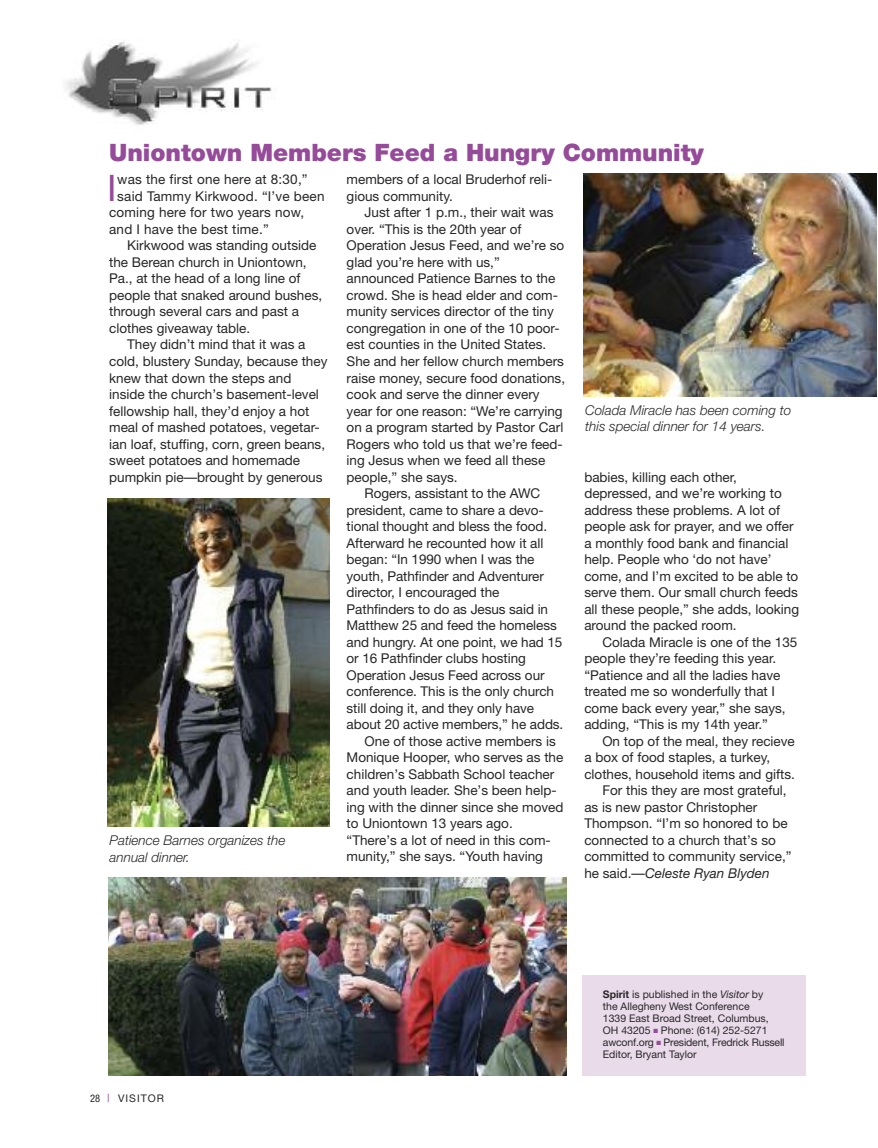
<style>
.page{position:relative;width:878px;height:1148px;background:#fff}
.page>*{position:absolute;margin:0;border:0;box-sizing:border-box;transform-origin:0 0}
.t1{font:36.6px "Helvetica Neue";color:#954b99}
.t2{font:900 24px "Helvetica Neue";color:#954b99}
.t3{font:13.5px/16.5px "Helvetica Neue";color:#272627}
.t4{font:italic 300 13.5px/16.5px "Helvetica Neue";color:#272627}
.t5{font:italic 13.5px "Helvetica Neue";color:#272627}
.t6{font:10.5px/12px "Helvetica Neue";color:#272627}
.t7{font:10.5px "Helvetica Neue";letter-spacing:.1em;color:#272627}
.s1{font-style:normal}
.s2{font-stretch:condensed}
.s3{font-stretch:condensed;font-size:11.25px;color:#954b99}
.s4{font-weight:700}
.s5{font-style:italic}
.s6{color:#954b99}
</style>
<div class="page">
<div style="left:583px;top:975px;width:222px;height:100px;background:#eadbeb"></div>
<img style="left:65px;top:42px;width:207px;height:83px">
<img style="left:108px;top:499px;width:222px;height:327px">
<img style="left:583px;top:173px;width:293px;height:223px">
<img style="left:108px;top:877px;width:458px;height:198px">
<h2 class="t2" style="left:109px;top:144px;width:596px">Uniontown Members Feed a Hungry Community</h2>
<h1 class="t1" style="left:107px;top:175px;width:11px">I</h1>
<p class="t3" style="left:117px;top:173px;width:192px">was the first one here at 8:30,”</p>
<p class="t3" style="left:346px;top:173px;width:207px">members of a local Bruderhof reli&shy;gious community.</p>
<p class="t3" style="left:364px;top:206px;width:190px">Just after 1 p.m., their wait was</p>
<p class="t3" style="left:346px;top:222px;width:176px">over. “This is the 20th year of</p>
<p class="t3" style="left:346px;top:239px;width:219px">Operation Jesus Feed, and we’re so</p>
<p class="t3" style="left:346px;top:255px;width:155px">glad you’re here with us,”</p>
<p class="t3" style="left:346px;top:272px;width:210px">announced Patience Barnes to the</p>
<p class="t3" style="left:346px;top:288px;width:213px">crowd. She is head elder and com-</p>
<p class="t3" style="left:346px;top:305px;width:209px">munity services director of the tiny</p>
<p class="t3" style="left:346px;top:321px;width:214px">congregation in one of the 10 poor-</p>
<p class="t3" style="left:346px;top:338px;width:201px">est counties in the United States.</p>
<p class="t3" style="left:346px;top:354px;width:219px">She and her fellow church members</p>
<p class="t3" style="left:346px;top:371px;width:220px">raise money, secure food donations,</p>
<p class="t3" style="left:346px;top:387px;width:194px">cook and serve the dinner every</p>
<p class="t3" style="left:346px;top:404px;width:218px">year for one reason: “We’re carrying</p>
<p class="t3" style="left:346px;top:420px;width:218px">on a program started by Pastor Carl</p>
<p class="t3" style="left:346px;top:437px;width:218px">Rogers who told us that we’re feed-</p>
<p class="t3" style="left:346px;top:453px;width:200px">ing Jesus when we feed all these</p>
<p class="t3" style="left:346px;top:470px;width:112px">people,” she says.</p>
<p class="t3" style="left:364px;top:486px;width:177px">Rogers, assistant to the AWC</p>
<p class="t3" style="left:346px;top:503px;width:199px">president, came to share a devo-</p>
<p class="t3" style="left:346px;top:519px;width:202px">tional thought and bless the food.</p>
<p class="t3" style="left:346px;top:536px;width:198px">Afterward he recounted how it all</p>
<p class="t3" style="left:346px;top:552px;width:189px">began: “In 1990 when I was the</p>
<p class="t3" style="left:346px;top:569px;width:199px">youth, Pathfinder and Adventurer</p>
<p class="t3" style="left:346px;top:585px;width:154px">director, I encouraged the</p>
<p class="t3" style="left:346px;top:602px;width:203px">Pathfinders to do as Jesus said in</p>
<p class="t3" style="left:346px;top:618px;width:212px">Matthew 25 and feed the homeless</p>
<p class="t3" style="left:346px;top:635px;width:217px">and hungry. At one point, we had 15</p>
<p class="t3" style="left:346px;top:651px;width:181px">or 16 Pathfinder clubs hosting</p>
<p class="t3" style="left:346px;top:668px;width:199px">Operation Jesus Feed across our</p>
<p class="t3" style="left:346px;top:684px;width:209px">conference. This is the only church</p>
<p class="t3" style="left:346px;top:701px;width:189px">still doing it, and they only have</p>
<p class="t3" style="left:346px;top:717px;width:218px">about 20 active members,” he adds.</p>
<p class="t3" style="left:364px;top:734px;width:193px">One of those active members is</p>
<p class="t3" style="left:346px;top:750px;width:218px">Monique Hooper, who serves as the</p>
<p class="t3" style="left:346px;top:767px;width:209px">children’s Sabbath School teacher</p>
<p class="t3" style="left:346px;top:783px;width:211px">and youth leader. She’s been help-</p>
<p class="t3" style="left:346px;top:800px;width:218px">ing with the dinner since she moved</p>
<p class="t3" style="left:346px;top:816px;width:168px">to Uniontown 13 years ago.</p>
<p class="t3" style="left:346px;top:833px;width:206px">“There’s a lot of need in this com-</p>
<p class="t3" style="left:346px;top:849px;width:198px">munity,” she says. “Youth having</p>
<p class="t3" style="left:117px;top:189px;width:209px">said Tammy Kirkwood. “I’ve been</p>
<p class="t3" style="left:109px;top:206px;width:196px">coming here for two years now,</p>
<p class="t3" style="left:109px;top:222px;width:161px">and I have the best time.”</p>
<p class="t3" style="left:127px;top:239px;width:191px">Kirkwood was standing outside</p>
<p class="t3" style="left:109px;top:255px;width:199px">the Berean church in Uniontown,</p>
<p class="t3" style="left:109px;top:272px;width:193px">Pa., at the head of a long line of</p>
<p class="t3" style="left:109px;top:288px;width:214px">people that snaked around bushes,</p>
<p class="t3" style="left:109px;top:305px;width:191px">through several cars and past a</p>
<p class="t3" style="left:109px;top:321px;width:142px">clothes giveaway table.</p>
<p class="t3" style="left:127px;top:338px;width:180px">They didn’t mind that it was a</p>
<p class="t3" style="left:109px;top:354px;width:220px">cold, blustery Sunday, because they</p>
<p class="t3" style="left:109px;top:371px;width:184px">knew that down the steps and</p>
<p class="t3" style="left:109px;top:387px;width:211px">inside the church’s basement-level</p>
<p class="t3" style="left:109px;top:404px;width:202px">fellowship hall, they’d enjoy a hot</p>
<p class="t3" style="left:109px;top:420px;width:212px">meal of mashed potatoes, vegetar-</p>
<p class="t3" style="left:109px;top:437px;width:217px">ian loaf, stuffing, corn, green beans,</p>
<p class="t3" style="left:109px;top:453px;width:192px">sweet potatoes and homemade</p>
<p class="t3" style="left:109px;top:470px;width:215px">pumpkin pie—brought by generous</p>
<p class="t4" style="left:585px;top:403px;width:207px">Colada Miracle has been coming to this special dinner for 14 years.</p>
<p class="t3" style="left:584px;top:470px;width:216px">babies, killing each other, depressed, and we’re working to address these problems. A lot of people ask for prayer, and we offer a monthly food bank and financial help. People who ‘do not have’ come, and I’m excited to be able to serve them. Our small church feeds all these people,” she adds, looking around the packed room.</p>
<p class="t3" style="left:584px;top:635px;width:214px;text-indent:18px">Colada Miracle is one of the 135 people they’re feeding this year. “Patience and all the ladies have treated me so wonderfully that I come back every year,” she says, adding, “This is my 14th year.”</p>
<p class="t3" style="left:602px;top:734px;width:194px">On top of the meal, they recieve</p>
<p class="t3" style="left:584px;top:750px;width:187px">a box of food staples, a turkey,</p>
<p class="t3" style="left:584px;top:767px;width:212px">clothes, household items and gifts.</p>
<p class="t3" style="left:602px;top:783px;width:186px">For this they are most grateful,</p>
<p class="t3" style="left:584px;top:800px;width:174px">as is new pastor Christopher</p>
<p class="t3" style="left:584px;top:816px;width:205px">Thompson. “I’m so honored to be</p>
<p class="t3" style="left:584px;top:833px;width:193px">connected to a church that’s so</p>
<p class="t3" style="left:584px;top:849px;width:209px">committed to community service,”</p>
<p class="t5" style="left:584px;top:868px;width:187px"><span class="s1">he said.—</span>Celeste Ryan Blyden</p>
<p class="t4" style="left:109px;top:833px;width:177px">Patience Barnes organizes the annual dinner.</p>
<p class="t7" style="left:90px;top:1094px;width:76px"><span class="s2">28</span> <span class="s3">|</span> VISITOR</p>
<p class="t6" style="left:603px;top:989px;width:183px"><span class="s4">Spirit</span> is published in the <span class="s5">Visitor</span> by<br>the Allegheny West Conference<br>1339 East Broad Street, Columbus, OH 43205 <span class="s6">■</span> Phone: (614) 252-5271 awconf.org <span class="s6">■</span> President, Fredrick Russell Editor, Bryant Taylor</p>
</div>
